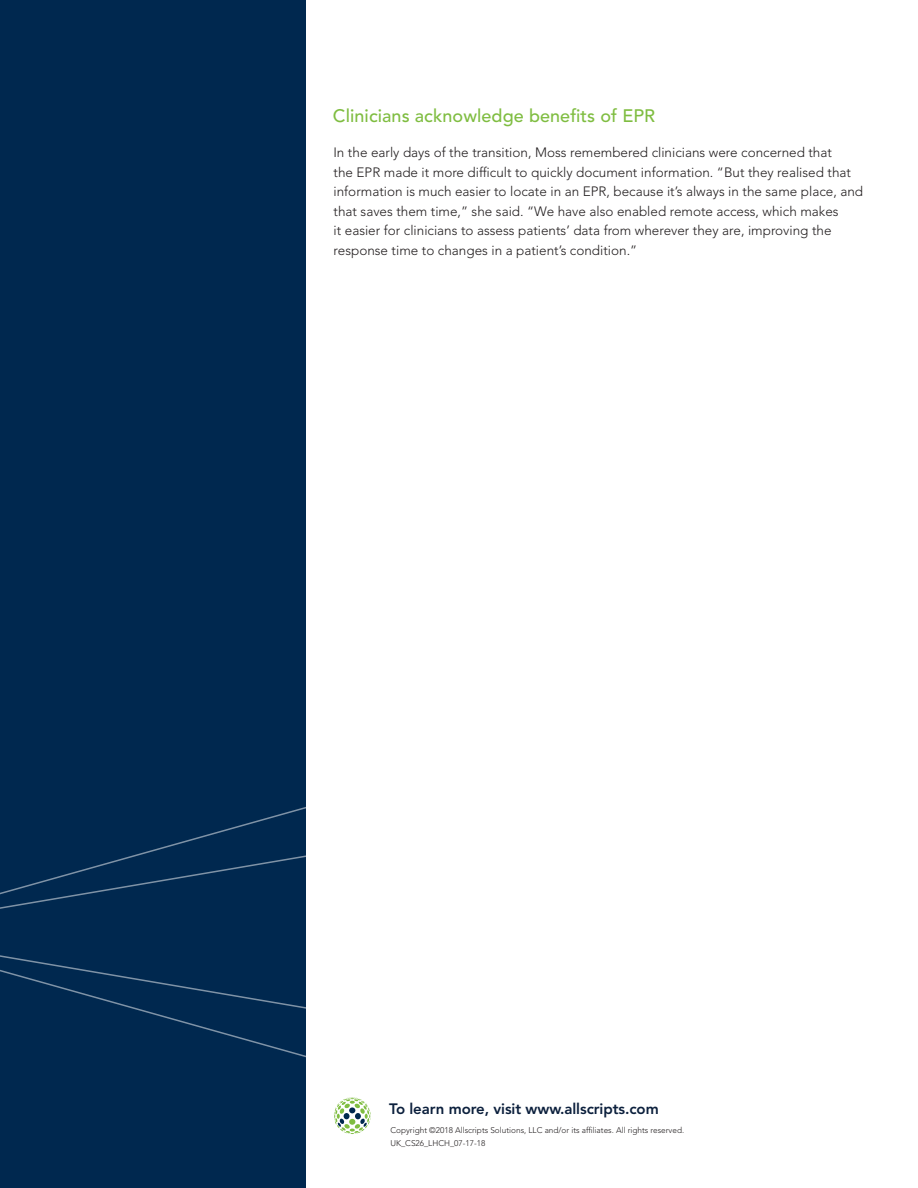
<style>
.page{position:relative;width:918px;height:1188px;background:#fff}
.page>*{position:absolute;margin:0;border:0;box-sizing:border-box;transform-origin:0 0}
.Heading_2{font:500 18px "Avenir LT Std";letter-spacing:.005em;color:#7fbd41}
.t1{font:800 15px "Avenir LT Std";letter-spacing:-.005em;color:#0c203d}
.Body_-_Large{font:300 13.5px/19.5px "Avenir LT Std";color:#231f20}
.Copyright___File_Nam{font:300 8.25px/12.9px "Avenir LT Std";color:#231f20}
</style>
<div class="page">
<div style="left:0;top:0;width:306px;height:1188px;background:#00284f"></div>
<svg style="left:188px;top:807px;width:118px;height:251px"></svg>
<svg style="left:0;top:840px;width:306px;height:184px"></svg>
<svg style="left:334px;top:1097px;width:37px;height:37px"></svg>
<p class="Heading_2" style="left:333px;top:105px;width:324px">Clinicians acknowledge benefits of EPR</p>
<p class="Body_-_Large" style="left:333px;top:143px;width:531px">In the early days of the transition, Moss remembered clinicians were concerned that<br>the EPR made it more difficult to quickly document information. “But they realised that information is much easier to locate in an EPR, because it’s always in the same place, and that saves them time,” she said. “We have also enabled remote access, which makes<br>it easier for clinicians to assess patients’ data from wherever they are, improving the response time to changes in a patient’s condition.”</p>
<p class="t1" style="left:389px;top:1100px;width:271px">To learn more, visit www.allscripts.com</p>
<p class="Copyright___File_Nam" style="left:390px;top:1123px;width:295px">Copyright ©2018 Allscripts Solutions, LLC and/or its affiliates. All rights reserved.<br>UK_CS26_LHCH_07-17-18</p>
</div>
